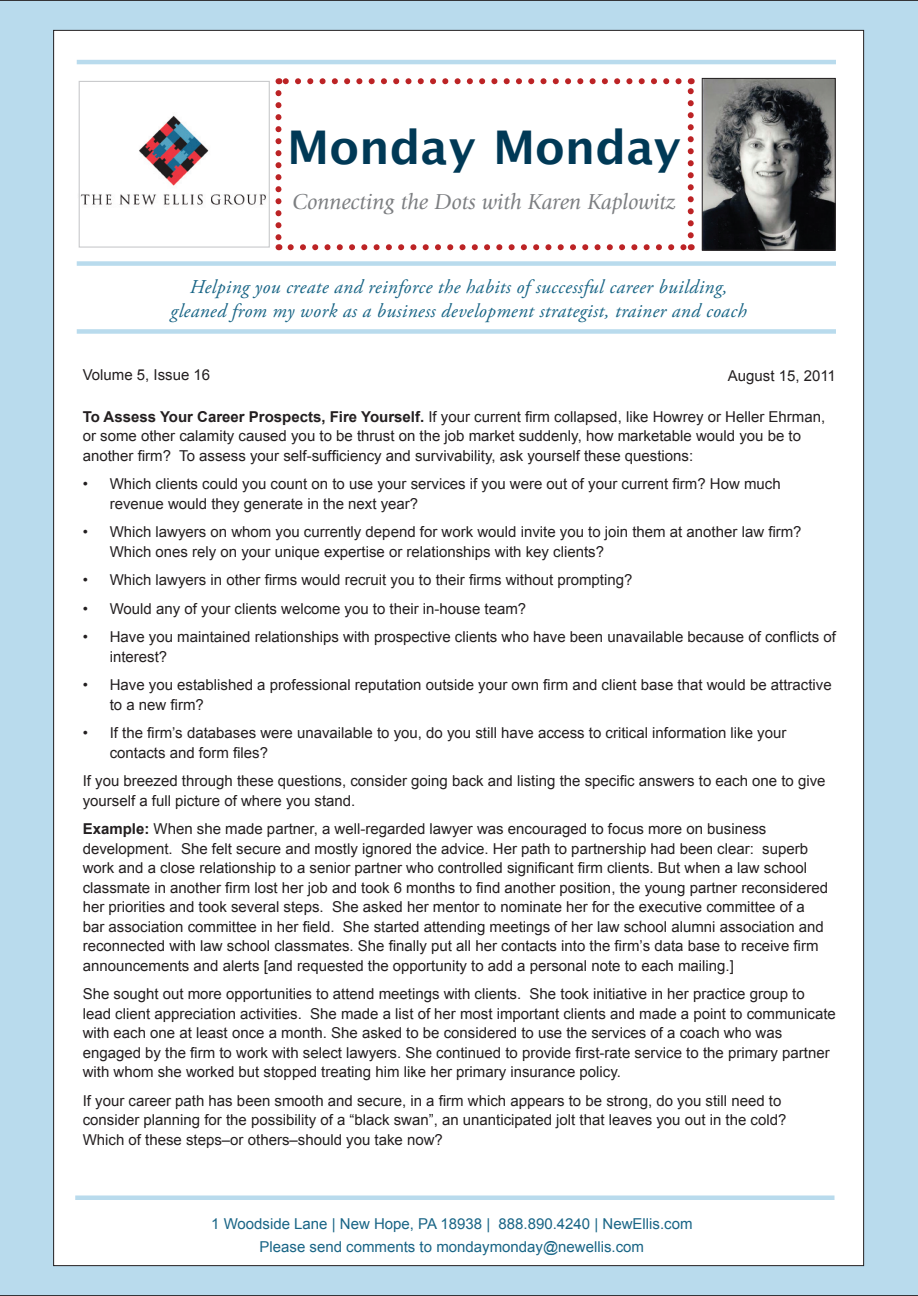
<style>
.page{position:relative;width:918px;height:1296px;background:#b9dbed}
.page>*{position:absolute;margin:0;border:0;box-sizing:border-box;transform-origin:0 0}
.t1{font:700 46.5px "Lucida Grande";color:#003956}
.t2{font:italic 22.5px "Giovanni";color:#7c7e81}
.t3{font:italic 19.5px/23.4px "Adobe Garamond Pro";letter-spacing:.02em;color:#196586;text-align:center}
.bullets{font:15px/19.5px "Arial";color:#231f20}
.t4{font:15px "Arial";color:#196586}
.s1{font-weight:700}
</style>
<div class="page">
<div style="left:54px;top:30px;width:810px;height:1236px;background:#fff"></div>
<img style="left:78px;top:113px;width:188px;height:96px">
<img style="left:704px;top:80px;width:130px;height:168px">
<div style="left:702px;top:78px;width:134px;height:172px;border:1px solid #231f20"></div>
<hr style="left:77px;top:60px;width:759px;height:4px;background:#b9dbed">
<div style="left:77px;top:261px;width:759px;height:5px;background:#b9dbed"></div>
<div style="left:77px;top:329px;width:759px;height:5px;background:#b9dbed"></div>
<hr style="left:75px;top:1196px;width:760px;height:4px;background:#b9dbed">
<svg style="left:291px;top:244px;width:394px;height:6px"></svg>
<svg style="left:285px;top:78px;width:394px;height:6px"></svg>
<svg style="left:275px;top:93px;width:6px;height:157px"></svg>
<svg style="left:688px;top:78px;width:6px;height:157px"></svg>
<div style="left:79px;top:81px;width:191px;height:167px;border:1px solid #c9cacc"></div>
<p class="t1" style="left:287px;top:110px;width:395px">Monday Monday</p>
<p class="t2" style="left:293px;top:190px;width:384px">Connecting the Dots with Karen Kaplowitz</p>
<p class="t3" style="left:171px;top:276px;width:578px">Helping you create and reinforce the habits of successful career building, gleaned from my work as a business development strategist, trainer and coach</p>
<p class="bullets" style="left:83px;top:365px;width:129px">Volume 5, Issue 16</p>
<p class="bullets" style="left:728px;top:367px;width:110px">August 15, 2011</p>
<p class="bullets" style="left:83px;top:407px;width:744px"><span class="s1">To Assess Your Career Prospects, Fire Yourself.</span> If your current firm collapsed, like Howrey or Heller Ehrman, or some other calamity caused you to be thrust on the job market suddenly, how marketable would you be to another firm? To assess your self-sufficiency and survivability, ask yourself these questions:</p>
<p class="bullets" style="left:110px;top:475px;width:673px;text-indent:-27px">• Which clients could you count on to use your services if you were out of your current firm? How much revenue would they generate in the next year?</p>
<p class="bullets" style="left:110px;top:523px;width:693px;text-indent:-27px">• Which lawyers on whom you currently depend for work would invite you to join them at another law firm?<br>Which ones rely on your unique expertise or relationships with key clients?</p>
<p class="bullets" style="left:83px;top:571px;width:551px">• Which lawyers in other firms would recruit you to their firms without prompting?</p>
<p class="bullets" style="left:83px;top:599px;width:445px">• Would any of your clients welcome you to their in-house team?</p>
<p class="bullets" style="left:110px;top:628px;width:728px;text-indent:-27px">• Have you maintained relationships with prospective clients who have been unavailable because of conflicts of interest?</p>
<p class="bullets" style="left:110px;top:676px;width:724px;text-indent:-27px">• Have you established a professional reputation outside your own firm and client base that would be attractive to a new firm?</p>
<p class="bullets" style="left:110px;top:724px;width:678px;text-indent:-27px">• If the firm’s databases were unavailable to you, do you still have access to critical information like your contacts and form files?</p>
<p class="bullets" style="left:83px;top:772px;width:744px">If you breezed through these questions, consider going back and listing the specific answers to each one to give yourself a full picture of where you stand.</p>
<p class="bullets" style="left:83px;top:820px;width:747px"><span class="s1">Example:</span> When she made partner, a well-regarded lawyer was encouraged to focus more on business development. She felt secure and mostly ignored the advice. Her path to partnership had been clear: superb work and a close relationship to a senior partner who controlled significant firm clients. But when a law school classmate in another firm lost her job and took 6 months to find another position, the young partner reconsidered her priorities and took several steps. She asked her mentor to nominate her for the executive committee of a bar association committee in her field. She started attending meetings of her law school alumni association and reconnected with law school classmates. She finally put all her contacts into the firm’s data base to receive firm announcements and alerts [and requested the opportunity to add a personal note to each mailing.]</p>
<p class="bullets" style="left:83px;top:985px;width:755px">She sought out more opportunities to attend meetings with clients. She took initiative in her practice group to lead client appreciation activities. She made a list of her most important clients and made a point to communicate with each one at least once a month. She asked to be considered to use the services of a coach who was engaged by the firm to work with select lawyers. She continued to provide first-rate service to the primary partner with whom she worked but stopped treating him like her primary insurance policy.</p>
<p class="bullets" style="left:83px;top:1091px;width:705px">If your career path has been smooth and secure, in a firm which appears to be strong, do you still need to consider planning for the possibility of a “black swan”, an unanticipated jolt that leaves you out in the cold?<br>Which of these steps–or others–should you take now?</p>
<p class="t4" style="left:211px;top:1214px;width:483px">1 Woodside Lane | New Hope, PA 18938 | 888.890.4240 | NewEllis.com</p>
<p class="t4" style="left:260px;top:1237px;width:386px">Please send comments to mondaymonday@newellis.com</p>
</div>
